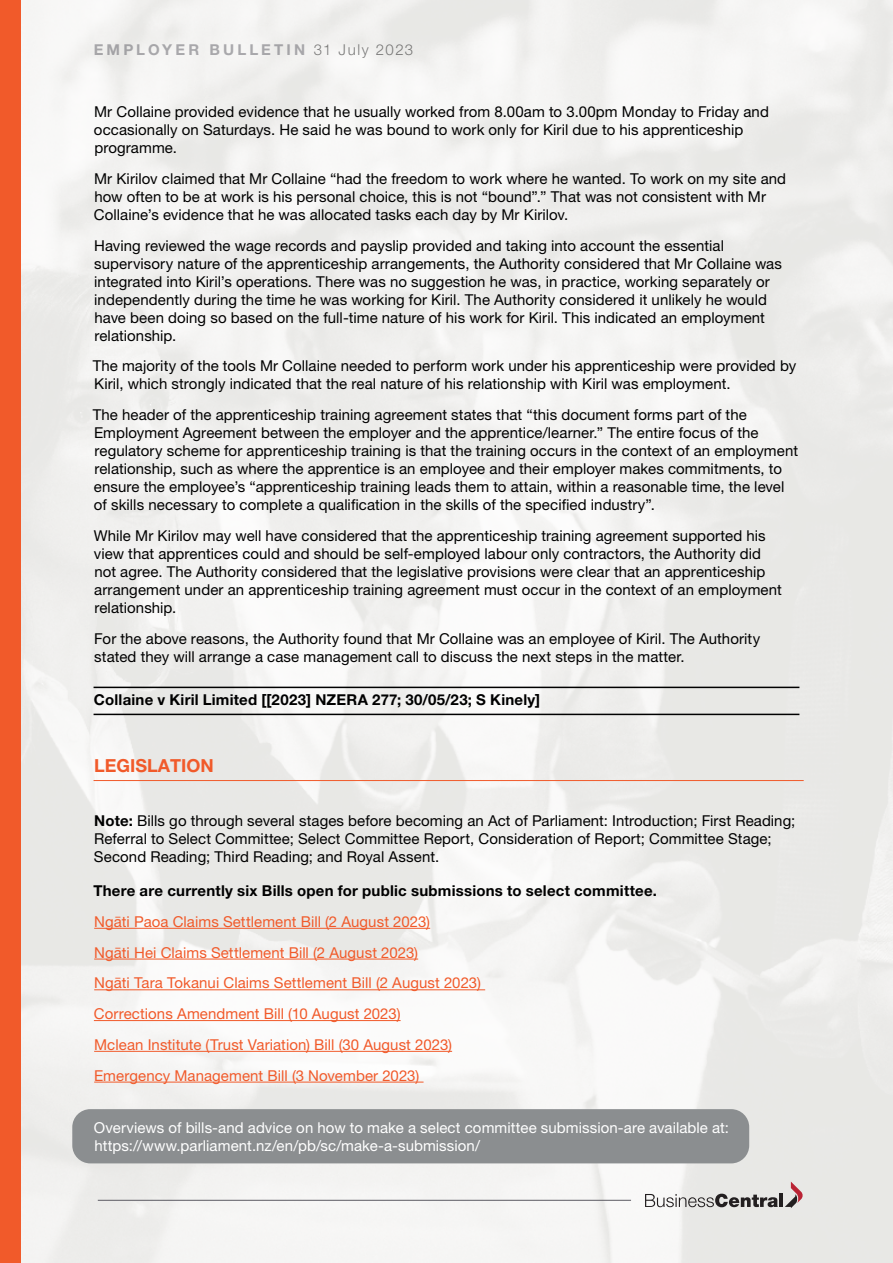
<style>
.page{position:relative;width:893px;height:1263px;background:#fff}
.page>*{position:absolute;margin:0;border:0;box-sizing:border-box;transform-origin:0 0}
.t1{font:700 18px "Helvetica Neue LT Pro";color:#f15a2a}
.t2{font:15px/18px "Helvetica Neue LT Pro";letter-spacing:.005em;color:#000}
.t3{font:15px/30.8px "Helvetica Neue LT Pro";letter-spacing:.005em;color:#f15a2a}
.t4{font:15px/18px "Helvetica Neue LT Pro";letter-spacing:.005em;color:#fff}
.t5{font:700 15px "Helvetica Neue LT Pro";letter-spacing:.015em;color:#000}
.t6{font:700 15px "Helvetica Neue LT Pro";letter-spacing:.21em;color:#5c5b63}
.s1{font-weight:300;color:#000}
.s2{font-weight:700}
</style>
<div class="page">
<img style="left:21px;top:0;width:872px;height:1263px">
<hr style="left:98px;top:1200px;width:533px;height:1px;background:#5c5b63">
<svg style="left:645px;top:1194px;width:133px;height:13px;background:#a19f9e"></svg>
<hr style="left:779px;top:1194px;width:4px;height:13px;background:#231f20">
<svg style="left:785px;top:1181px;width:18px;height:27px"></svg>
<div style="left:0;top:0;width:21px;height:1263px;background:#f15a2a"></div>
<hr style="left:94px;top:687px;width:705px;height:1px;background:#000">
<hr style="left:94px;top:714px;width:705px;height:1px;background:#000">
<hr style="left:94px;top:780px;width:710px;height:1px;background:#f15a2a">
<hr style="left:94px;top:928px;width:336px;height:1px;background:#f15a2a">
<hr style="left:94px;top:959px;width:324px;height:1px;background:#f15a2a">
<hr style="left:94px;top:989px;width:391px;height:1px;background:#f15a2a">
<hr style="left:94px;top:1020px;width:307px;height:1px;background:#f15a2a">
<hr style="left:94px;top:1051px;width:358px;height:1px;background:#f15a2a">
<hr style="left:94px;top:1082px;width:330px;height:1px;background:#f15a2a">
<div style="left:72px;top:1109px;width:677px;height:54px;background:#8b8e90;border-radius:18px"></div>
<p class="t6" style="left:94px;top:41px;width:321px">EMPLOYER BULLETIN <span class="s1">31 July 2023</span></p>
<p class="t2" style="left:94px;top:102px;width:676px">Mr Collaine provided evidence that he usually worked from 8.00am to 3.00pm Monday to Friday and occasionally on Saturdays. He said he was bound to work only for Kiril due to his apprenticeship programme.</p>
<p class="t2" style="left:94px;top:169px;width:694px">Mr Kirilov claimed that Mr Collaine “had the freedom to work where he wanted. To work on my site and how often to be at work is his personal choice, this is not “bound”.” That was not consistent with Mr<br>Collaine’s evidence that he was allocated tasks each day by Mr Kirilov.</p>
<p class="t2" style="left:94px;top:236px;width:689px">Having reviewed the wage records and payslip provided and taking into account the essential supervisory nature of the apprenticeship arrangements, the Authority considered that Mr Collaine was integrated into Kiril’s operations. There was no suggestion he was, in practice, working separately or independently during the time he was working for Kiril. The Authority considered it unlikely he would have been doing so based on the full-time nature of his work for Kiril. This indicated an employment relationship.</p>
<p class="t2" style="left:93px;top:357px;width:705px">The majority of the tools Mr Collaine needed to perform work under his apprenticeship were provided by<br>Kiril, which strongly indicated that the real nature of his relationship with Kiril was employment.</p>
<p class="t2" style="left:93px;top:405px;width:707px">The header of the apprenticeship training agreement states that “this document forms part of the Employment Agreement between the employer and the apprentice/learner.” The entire focus of the regulatory scheme for apprenticeship training is that the training occurs in the context of an employment relationship, such as where the apprentice is an employee and their employer makes commitments, to ensure the employee’s “apprenticeship training leads them to attain, within a reasonable time, the level of skills necessary to complete a qualification in the skills of the specified industry”.</p>
<p class="t2" style="left:94px;top:526px;width:690px">While Mr Kirilov may well have considered that the apprenticeship training agreement supported his view that apprentices could and should be self-employed labour only contractors, the Authority did not agree. The Authority considered that the legislative provisions were clear that an apprenticeship arrangement under an apprenticeship training agreement must occur in the context of an employment relationship.</p>
<p class="t2" style="left:94px;top:629px;width:667px">For the above reasons, the Authority found that Mr Collaine was an employee of Kiril. The Authority stated they will arrange a case management call to discuss the next steps in the matter.</p>
<p class="t5" style="left:94px;top:690px;width:448px">Collaine v Kiril Limited [[2023] NZERA 277; 30/05/23; S Kinely]</p>
<p class="t1" style="left:94px;top:754px;width:121px">LEGISLATION</p>
<p class="t2" style="left:94px;top:811px;width:703px"><span class="s2">Note:</span> Bills go through several stages before becoming an Act of Parliament: Introduction; First Reading;<br>Referral to Select Committee; Select Committee Report, Consideration of Report; Committee Stage;<br>Second Reading; Third Reading; and Royal Assent.</p>
<p class="t5" style="left:93px;top:881px;width:565px">There are currently six Bills open for public submissions to select committee.</p>
<p class="t3" style="left:94px;top:906px;width:389px">Ngāti Paoa Claims Settlement Bill (2 August 2023)<br>Ngāti Hei Claims Settlement Bill (2 August 2023)<br>Ngāti Tara Tokanui Claims Settlement Bill (2 August 2023)<br>Corrections Amendment Bill (10 August 2023)<br>Mclean Institute (Trust Variation) Bill (30 August 2023)<br>Emergency Management Bill (3 November 2023)</p>
<p class="t4" style="left:94px;top:1118px;width:636px">Overviews of bills-and advice on how to make a select committee submission-are available at: https://www.parliament.nz/en/pb/sc/make-a-submission/</p>
</div>
